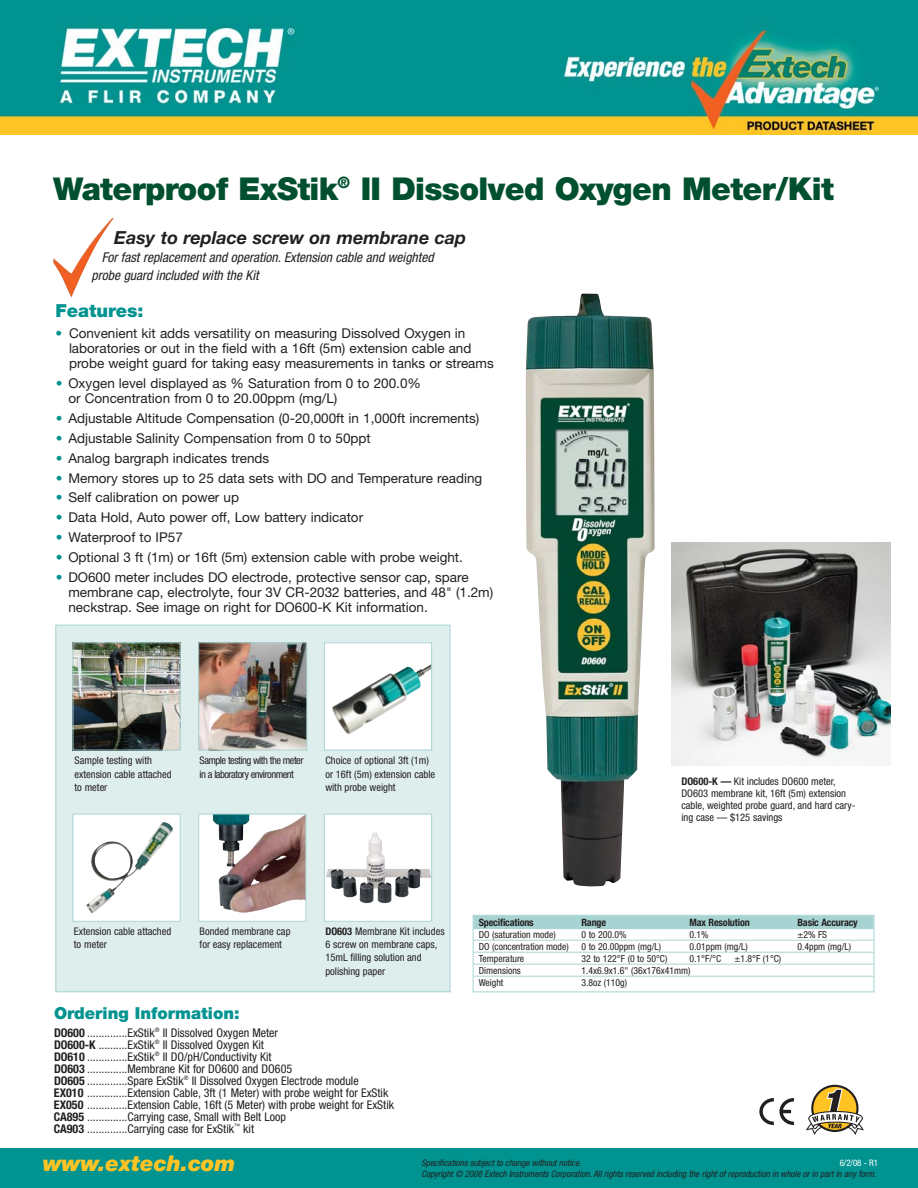
<style>
.page{position:relative;width:918px;height:1188px;background:#fff}
.page>*{position:absolute;margin:0;border:0;box-sizing:border-box;transform-origin:0 0}
.t1{font:900 31.5px "Helvetica Neue LT";letter-spacing:-.02em;color:#00502f}
.t2{font:italic 900 21.75px "Helvetica Neue LT";color:#ffc424}
.t3{font:italic 700 18px "Helvetica Neue LT";color:#231f20}
.t4{font:900 18px "Helvetica Neue LT";color:#009390}
.t5{font:900 16.5px "Helvetica Neue LT";color:#009390}
.t6{font:13.5px/15px "Helvetica Neue LT";color:#231f20}
.t7{font:italic condensed 13.5px/18px "Helvetica Neue LT";color:#231f20}
.t8{font:condensed 12px/12px "Helvetica Neue LT";color:#231f20}
.t9{font:condensed 10.5px/13.4px "Helvetica Neue LT";color:#231f20}
.t10{font:condensed 10.5px/13.4px "Helvetica Neue LT";letter-spacing:-.05em;color:#231f20}
.t11{font:700 condensed 10.2px "Helvetica Neue LT";letter-spacing:-.015em;color:#231f20}
.t12{font:condensed 9.75px "Helvetica Neue LT";color:#231f20}
.t13{font:italic condensed 9px "Helvetica Neue LT";color:#231f20}
.t14{font:condensed 9px "Helvetica Neue LT";color:#fff}
.s1{color:#009390}
.s2{font-weight:700}
</style>
<div class="page">
<div style="left:56px;top:625px;width:394px;height:367px;background:#deeeed"></div>
<div style="left:56px;top:625px;width:394px;height:367px;border:1px solid #a7d4d3"></div>
<div style="left:0;top:1148px;width:918px;height:40px;background:#009390"></div>
<img style="left:53px;top:218px;width:61px;height:80px">
<svg style="left:806px;top:1085px;width:58px;height:50px"></svg>
<svg style="left:759px;top:1098px;width:35px;height:27px"></svg>
<img style="left:526px;top:293px;width:129px;height:594px">
<div style="left:324px;top:814px;width:108px;height:107px;background:#fff"></div>
<img style="left:326px;top:832px;width:104px;height:71px">
<div style="left:324px;top:814px;width:108px;height:108px;border:1px solid #a7d4d3"></div>
<div style="left:473px;top:916px;width:401px;height:13px;background:#a7d4d3"></div>
<hr style="left:473px;top:940px;width:401px;height:1px;background:#a7d4d3">
<hr style="left:473px;top:952px;width:401px;height:1px;background:#a7d4d3">
<hr style="left:473px;top:964px;width:401px;height:1px;background:#a7d4d3">
<hr style="left:473px;top:976px;width:401px;height:1px;background:#a7d4d3">
<div style="left:473px;top:915px;width:401px;height:77px;border:1px solid #a7d4d3"></div>
<div style="left:324px;top:643px;width:108px;height:107px;background:#fff"></div>
<img style="left:332px;top:665px;width:98px;height:70px">
<div style="left:324px;top:642px;width:108px;height:108px;border:1px solid #a7d4d3"></div>
<div style="left:73px;top:814px;width:107px;height:107px;background:#fff"></div>
<img style="left:86px;top:822px;width:87px;height:92px">
<div style="left:73px;top:814px;width:108px;height:108px;border:1px solid #a7d4d3"></div>
<div style="left:199px;top:814px;width:107px;height:107px;background:#fff"></div>
<img style="left:212px;top:816px;width:92px;height:97px">
<div style="left:198px;top:814px;width:108px;height:108px;border:1px solid #a7d4d3"></div>
<img style="left:75px;top:644px;width:104px;height:104px">
<div style="left:73px;top:642px;width:108px;height:108px;border:1px solid #a7d4d3"></div>
<img style="left:200px;top:644px;width:105px;height:104px">
<div style="left:198px;top:642px;width:109px;height:108px;border:1px solid #a7d4d3"></div>
<img style="left:671px;top:542px;width:220px;height:223px">
<img style="left:0;top:0;width:918px;height:135px">
<h1 class="t1" style="left:53px;top:177px;width:782px">Waterproof ExStik<sup>®</sup> II Dissolved Oxygen Meter/Kit</h1>
<h3 class="t3" style="left:114px;top:231px;width:353px">Easy to replace screw on membrane cap</h3>
<p class="t7" style="left:92px;top:249px;width:343px;text-indent:10px">For fast replacement and operation. Extension cable and weighted probe guard included with the Kit</p>
<h3 class="t4" style="left:56px;top:304px;width:90px">Features:</h3>
<p class="t6" style="left:69px;top:327px;width:426px;text-indent:-14px"><span class="s1">•</span> Convenient kit adds versatility on measuring Dissolved Oxygen in laboratories or out in the field with a 16ft (5m) extension cable and probe weight guard for taking easy measurements in tanks or streams</p>
<p class="t6" style="left:68px;top:377px;width:354px;text-indent:-13px"><span class="s1">•</span> Oxygen level displayed as % Saturation from 0 to 200.0% or Concentration from 0 to 20.00ppm (mg/L)</p>
<p class="t6" style="left:56px;top:412px;width:425px"><span class="s1">•</span> Adjustable Altitude Compensation (0-20,000ft in 1,000ft increments)</p>
<p class="t6" style="left:56px;top:432px;width:317px"><span class="s1">•</span> Adjustable Salinity Compensation from 0 to 50ppt</p>
<p class="t6" style="left:56px;top:452px;width:215px"><span class="s1">•</span> Analog bargraph indicates trends</p>
<p class="t6" style="left:56px;top:471px;width:428px"><span class="s1">•</span> Memory stores up to 25 data sets with DO and Temperature reading</p>
<p class="t6" style="left:56px;top:491px;width:185px"><span class="s1">•</span> Self calibration on power up</p>
<p class="t6" style="left:56px;top:511px;width:309px"><span class="s1">•</span> Data Hold, Auto power off, Low battery indicator</p>
<p class="t6" style="left:56px;top:531px;width:129px"><span class="s1">•</span> Waterproof to IP57</p>
<p class="t6" style="left:56px;top:551px;width:409px"><span class="s1">•</span> Optional 3 ft (1m) or 16ft (5m) extension cable with probe weight.</p>
<p class="t6" style="left:68px;top:571px;width:426px;text-indent:-13px"><span class="s1">•</span> DO600 meter includes DO electrode, protective sensor cap, spare membrane cap, electrolyte, four 3V CR-2032 batteries, and 48" (1.2m) neckstrap. See image on right for DO600-K Kit information.</p>
<p class="t9" style="left:75px;top:755px;width:99px">Sample testing with extension cable attached to meter</p>
<p class="t10" style="left:200px;top:755px;width:105px">Sample testing with the meter in a laboratory environment</p>
<p class="t9" style="left:325px;top:755px;width:111px">Choice of optional 3ft (1m) or 16ft (5m) extension cable with probe weight</p>
<p class="t9" style="left:681px;top:776px;width:176px;line-height:12px"><span class="s2">DO600-K —</span> Kit includes DO600 meter, DO603 membrane kit, 16ft (5m) extension cable, weighted probe guard, and hard cary&shy;ing case — $125 savings</p>
<p class="t9" style="left:74px;top:925px;width:99px">Extension cable attached to meter</p>
<p class="t9" style="left:200px;top:925px;width:92px">Bonded membrane cap for easy replacement</p>
<p class="t9" style="left:325px;top:925px;width:121px"><span class="s2">DO603</span> Membrane Kit includes<br>6 screw on membrane caps,<br>15mL filling solution and polishing paper</p>
<p class="t5" style="left:54px;top:1007px;width:187px">Ordering Information:</p>
<p class="t8" style="left:54px;top:1027px;width:342px"><span class="s2">DO600</span> ..............ExStik<sup>®</sup> II Dissolved Oxygen Meter<br><span class="s2">DO600-K</span> ..........ExStik<sup>®</sup> II Dissolved Oxygen Kit<br><span class="s2">DO610</span> ..............ExStik<sup>®</sup> II DO/pH/Conductivity Kit<br><span class="s2">DO603</span> ..............Membrane Kit for DO600 and DO605<br><span class="s2">DO605</span> ..............Spare ExStik<sup>®</sup> II Dissolved Oxygen Electrode module<br><span class="s2">EX010</span> ..............Extension Cable, 3ft (1 Meter) with probe weight for ExStik <span class="s2">EX050</span> ..............Extension Cable, 16ft (5 Meter) with probe weight for ExStik <span class="s2">CA895</span> ..............Carrying case, Small with Belt Loop<br><span class="s2">CA903</span> ..............Carrying case for ExStik<sup>™</sup> kit</p>
<p class="t11" style="left:479px;top:919px;width:57px">Specifications</p>
<p class="t11" style="left:581px;top:919px;width:26px">Range</p>
<p class="t11" style="left:689px;top:919px;width:62px">Max Resolution</p>
<p class="t11" style="left:797px;top:919px;width:62px">Basic Accuracy</p>
<p class="t12" style="left:479px;top:931px;width:78px">DO (saturation mode)</p>
<p class="t12" style="left:582px;top:931px;width:47px">0 to 200.0%</p>
<p class="t12" style="left:690px;top:931px;width:21px">0.1%</p>
<p class="t12" style="left:798px;top:931px;width:31px">±2% FS</p>
<p class="t12" style="left:479px;top:943px;width:92px">DO (concentration mode)</p>
<p class="t12" style="left:582px;top:943px;width:81px">0 to 20.00ppm (mg/L)</p>
<p class="t12" style="left:689px;top:943px;width:60px">0.01ppm (mg/L)</p>
<p class="t12" style="left:797px;top:943px;width:55px">0.4ppm (mg/L)</p>
<p class="t12" style="left:479px;top:955px;width:47px">Temperature</p>
<p class="t12" style="left:582px;top:955px;width:87px">32 to 122°F (0 to 50°C)</p>
<p class="t12" style="left:689px;top:955px;width:33px">0.1°F/°C</p>
<p class="t12" style="left:735px;top:955px;width:48px">±1.8°F (1°C)</p>
<p class="t12" style="left:479px;top:967px;width:44px">Dimensions</p>
<p class="t12" style="left:581px;top:967px;width:110px">1.4x6.9x1.6" (36x176x41mm)</p>
<p class="t12" style="left:479px;top:979px;width:26px">Weight</p>
<p class="t12" style="left:582px;top:979px;width:47px">3.8oz (110g)</p>
<h2 class="t2" style="left:43px;top:1156px;width:194px">www.extech.com</h2>
<p class="t13" style="left:421px;top:1160px;width:161px">Specifications subject to change without notice.</p>
<p class="t14" style="left:840px;top:1160px;width:40px">6/2/08 - R1</p>
<p class="t13" style="left:421px;top:1171px;width:456px">Copyright © 2008 Extech Instruments Corporation. All rights reserved including the right of reproduction in whole or in part in any form.</p>
</div>
